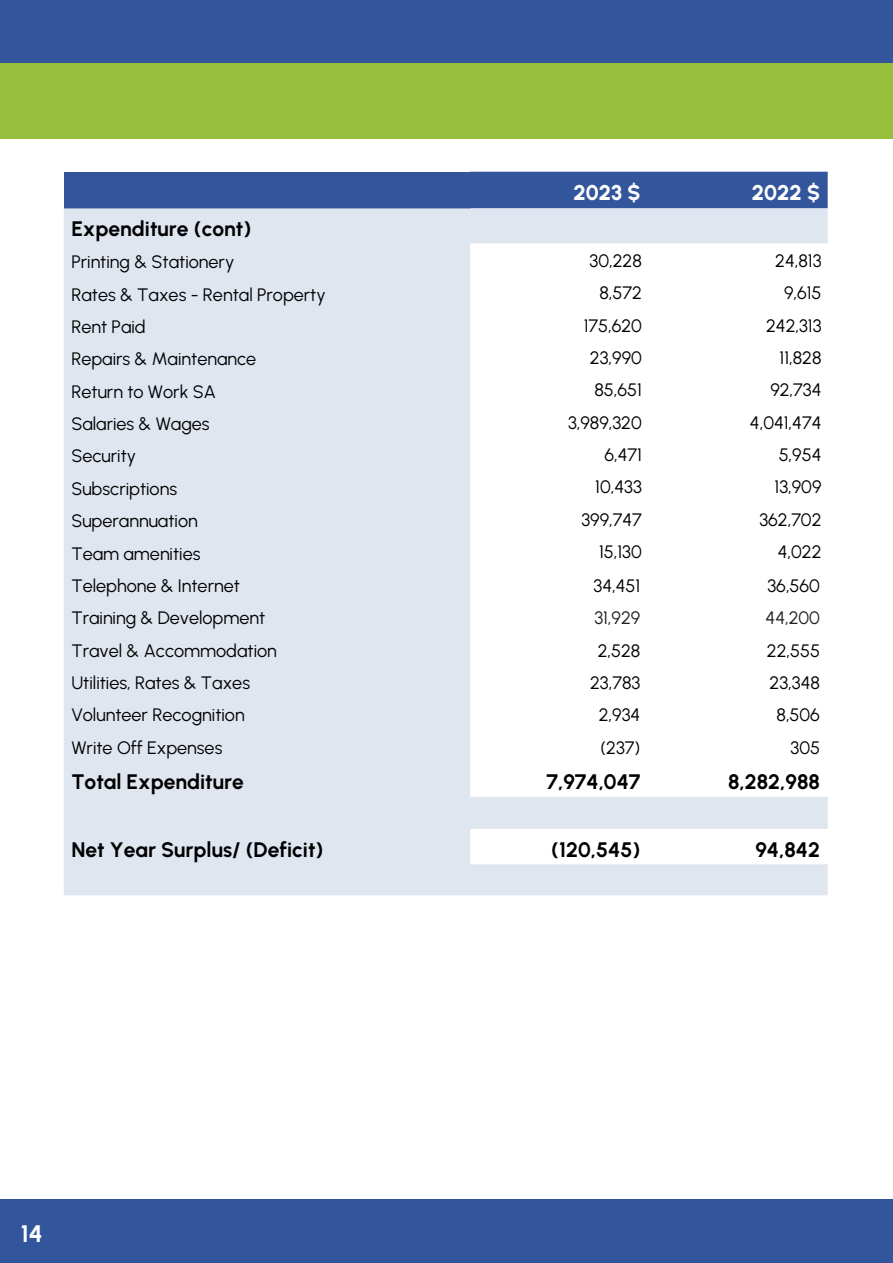
<style>
.page{position:relative;width:893px;height:1263px;background:#fff}
.page>*{position:absolute;margin:0;border:0;box-sizing:border-box;transform-origin:0 0}
.t1{font:24px "Urbanist";color:#fff}
.t2{font:21.3px "Urbanist";color:#fff}
.t3{font:21px "Urbanist";color:#000}
.t4{font:18px "Urbanist";color:#000}
.t5{font:18px "Urbanist";color:#221f20}
</style>
<div class="page">
<div style="left:0;top:1199px;width:893px;height:64px;background:#32559c"></div>
<div style="left:64px;top:172px;width:406px;height:36px;background:#32559c"></div>
<div style="left:470px;top:172px;width:358px;height:36px;background:#32559c"></div>
<div style="left:64px;top:208px;width:764px;height:687px;background:#e0e6f0"></div>
<svg style="left:470px;top:244px;width:358px;height:620px"></svg>
<div style="left:0;top:0;width:893px;height:75px;background:#32559c"></div>
<div style="left:0;top:64px;width:893px;height:75px;background:#96bf3d"></div>
<p class="t2" style="left:573px;top:178px;width:68px">2023 $</p>
<p class="t2" style="left:752px;top:178px;width:70px">2022 $</p>
<p class="t3" style="left:71px;top:215px;width:181px">Expenditure (cont)</p>
<p class="t4" style="left:71px;top:250px;width:164px">Printing &amp; Stationery</p>
<p class="t4" style="left:590px;top:249px;width:54px">30,228</p>
<p class="t4" style="left:775px;top:249px;width:48px">24,813</p>
<p class="t4" style="left:71px;top:283px;width:256px">Rates &amp; Taxes - Rental Property</p>
<p class="t4" style="left:599px;top:281px;width:44px">8,572</p>
<p class="t4" style="left:784px;top:281px;width:39px">9,615</p>
<p class="t4" style="left:71px;top:315px;width:76px">Rent Paid</p>
<p class="t4" style="left:584px;top:313px;width:60px">175,620</p>
<p class="t4" style="left:766px;top:313px;width:57px">242,313</p>
<p class="t4" style="left:71px;top:347px;width:186px">Repairs &amp; Maintenance</p>
<p class="t4" style="left:590px;top:346px;width:53px">23,990</p>
<p class="t4" style="left:780px;top:346px;width:43px">11,828</p>
<p class="t4" style="left:71px;top:380px;width:146px">Return to Work SA</p>
<p class="t4" style="left:594px;top:378px;width:49px">85,651</p>
<p class="t4" style="left:770px;top:378px;width:53px">92,734</p>
<p class="t4" style="left:71px;top:412px;width:140px">Salaries &amp; Wages</p>
<p class="t4" style="left:568px;top:410px;width:75px">3,989,320</p>
<p class="t4" style="left:750px;top:410px;width:73px">4,041,474</p>
<p class="t4" style="left:71px;top:444px;width:66px">Security</p>
<p class="t4" style="left:604px;top:443px;width:39px">6,471</p>
<p class="t4" style="left:779px;top:443px;width:44px">5,954</p>
<p class="t4" style="left:71px;top:477px;width:107px">Subscriptions</p>
<p class="t4" style="left:595px;top:475px;width:48px">10,433</p>
<p class="t4" style="left:775px;top:475px;width:48px">13,909</p>
<p class="t4" style="left:71px;top:509px;width:128px">Superannuation</p>
<p class="t4" style="left:581px;top:507px;width:62px">399,747</p>
<p class="t4" style="left:759px;top:507px;width:64px">362,702</p>
<p class="t4" style="left:71px;top:541px;width:131px">Team amenities</p>
<p class="t4" style="left:599px;top:540px;width:44px">15,130</p>
<p class="t4" style="left:778px;top:540px;width:45px">4,022</p>
<p class="t4" style="left:71px;top:574px;width:170px">Telephone &amp; Internet</p>
<p class="t4" style="left:593px;top:574px;width:48px">34,451</p>
<p class="t4" style="left:767px;top:574px;width:54px">36,560</p>
<p class="t4" style="left:71px;top:606px;width:195px">Training &amp; Development</p>
<p class="t5" style="left:594px;top:606px;width:47px">31,929</p>
<p class="t5" style="left:765px;top:606px;width:56px">44,200</p>
<p class="t4" style="left:71px;top:638px;width:207px">Travel &amp; Accommodation</p>
<p class="t4" style="left:598px;top:638px;width:44px">2,528</p>
<p class="t4" style="left:767px;top:638px;width:55px">22,555</p>
<p class="t4" style="left:71px;top:671px;width:180px">Utilities, Rates &amp; Taxes</p>
<p class="t4" style="left:590px;top:671px;width:52px">23,783</p>
<p class="t4" style="left:770px;top:671px;width:52px">23,348</p>
<p class="t4" style="left:71px;top:703px;width:175px">Volunteer Recognition</p>
<p class="t4" style="left:599px;top:703px;width:43px">2,934</p>
<p class="t4" style="left:776px;top:703px;width:45px">8,506</p>
<p class="t4" style="left:71px;top:736px;width:153px">Write Off Expenses</p>
<p class="t4" style="left:600px;top:736px;width:41px">(237)</p>
<p class="t4" style="left:790px;top:736px;width:31px">305</p>
<p class="t3" style="left:71px;top:768px;width:174px">Total Expenditure</p>
<p class="t3" style="left:547px;top:768px;width:95px">7,974,047</p>
<p class="t3" style="left:728px;top:768px;width:93px">8,282,988</p>
<p class="t3" style="left:71px;top:835px;width:254px">Net Year Surplus/ (Deficit)</p>
<p class="t3" style="left:551px;top:835px;width:91px">(120,545)</p>
<p class="t3" style="left:755px;top:835px;width:66px">94,842</p>
<h1 class="t1" style="left:21px;top:1218px;width:23px">14</h1>
</div>
